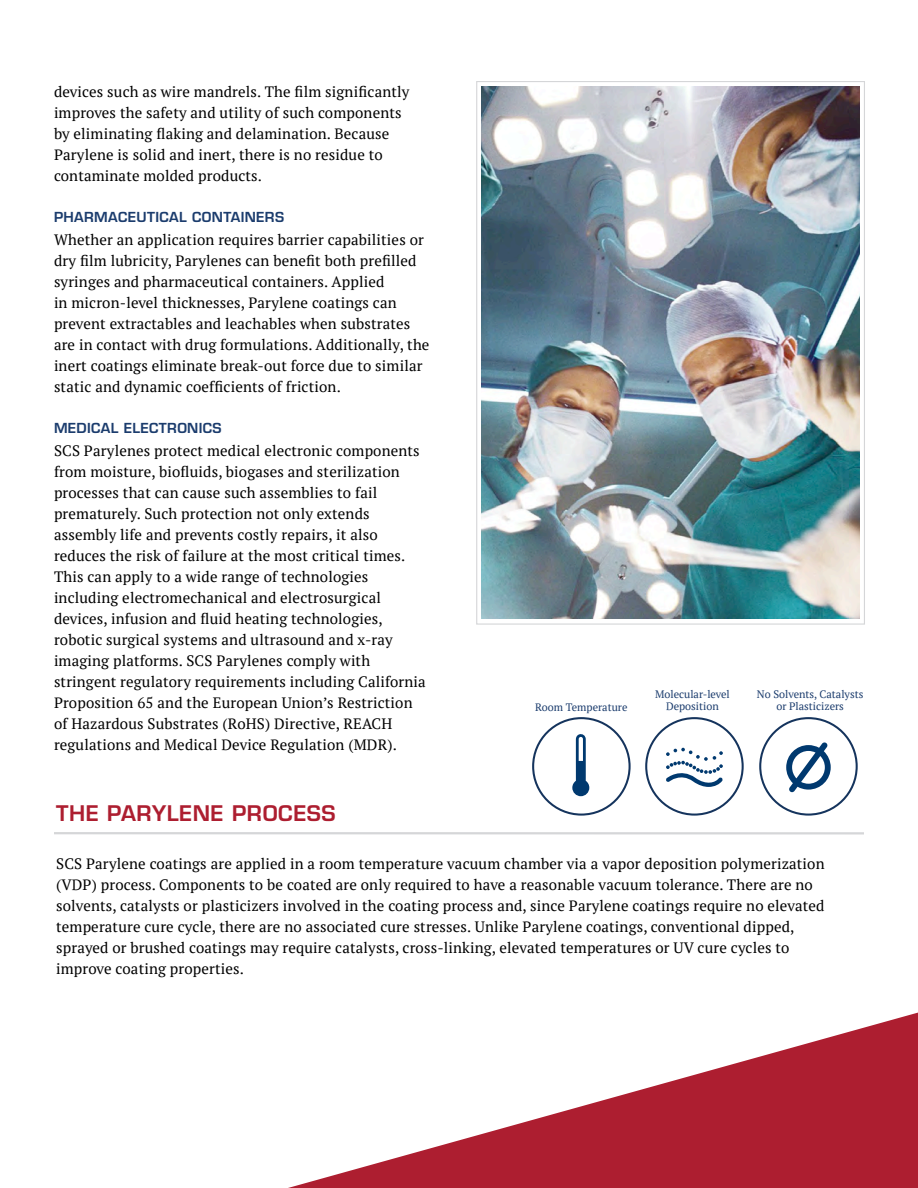
<style>
.page{position:relative;width:918px;height:1188px;background:#fff}
.page>*{position:absolute;margin:0;border:0;box-sizing:border-box;transform-origin:0 0}
.t1{font:600 21px "Eurostile LT Std";letter-spacing:.025em;color:#ad1e30}
.t2{font:15px/21px "PT Serif";letter-spacing:.01em;color:#000}
.t3{font:600 13.5px "Eurostile LT Std";letter-spacing:.025em;color:#1b3c6d}
.t4{font:10.8px/12px "PT Serif";color:#1b3c6d;text-align:center}
</style>
<div class="page">
<svg style="left:288px;top:1013px;width:630px;height:175px"></svg>
<img style="left:482px;top:87px;width:378px;height:532px">
<hr style="left:54px;top:832px;width:810px;height:2px;background:#d5d6d8">
<div style="left:645px;top:717px;width:99px;height:99px;border:2px solid #15345d;border-radius:50%"></div>
<div style="left:759px;top:717px;width:99px;height:99px;border:2px solid #15345d;border-radius:50%"></div>
<svg style="left:786px;top:742px;width:45px;height:50px"></svg>
<div style="left:532px;top:717px;width:99px;height:99px;border:2px solid #15345d;border-radius:50%"></div>
<svg style="left:572px;top:734px;width:17px;height:62px"></svg>
<svg style="left:666px;top:748px;width:57px;height:39px"></svg>
<p class="t2" style="left:54px;top:81px;width:357px">devices such as wire mandrels. The film significantly improves the safety and utility of such components by eliminating flaking and delamination. Because Parylene is solid and inert, there is no residue to contaminate molded products.</p>
<p class="t3" style="left:54px;top:208px;width:232px">PHARMACEUTICAL CONTAINERS</p>
<p class="t2" style="left:54px;top:229px;width:377px">Whether an application requires barrier capabilities or dry film lubricity, Parylenes can benefit both prefilled syringes and pharmaceutical containers. Applied<br>in micron-level thicknesses, Parylene coatings can prevent extractables and leachables when substrates are in contact with drug formulations. Additionally, the inert coatings eliminate break-out force due to similar static and dynamic coefficients of friction.</p>
<p class="t3" style="left:54px;top:420px;width:169px">MEDICAL ELECTRONICS</p>
<p class="t2" style="left:54px;top:440px;width:373px">SCS Parylenes protect medical electronic components from moisture, biofluids, biogases and sterilization processes that can cause such assemblies to fail prematurely. Such protection not only extends assembly life and prevents costly repairs, it also reduces the risk of failure at the most critical times.<br>This can apply to a wide range of technologies including electromechanical and electrosurgical devices, infusion and fluid heating technologies, robotic surgical systems and ultrasound and x-ray imaging platforms. SCS Parylenes comply with stringent regulatory requirements including California Proposition 65 and the European Union’s Restriction of Hazardous Substrates (RoHS) Directive, REACH regulations and Medical Device Regulation (MDR).</p>
<h1 class="t1" style="left:56px;top:800px;width:281px">THE PARYLENE PROCESS</h1>
<p class="t4" style="left:535px;top:701px;width:94px">Room Temperature</p>
<p class="t4" style="left:655px;top:688px;width:76px">Molecular-level<br>Deposition</p>
<p class="t4" style="left:757px;top:688px;width:108px">No Solvents, Catalysts or Plasticizers</p>
<p class="t2" style="left:56px;top:853px;width:770px">SCS Parylene coatings are applied in a room temperature vacuum chamber via a vapor deposition polymerization (VDP) process. Components to be coated are only required to have a reasonable vacuum tolerance. There are no solvents, catalysts or plasticizers involved in the coating process and, since Parylene coatings require no elevated temperature cure cycle, there are no associated cure stresses. Unlike Parylene coatings, conventional dipped, sprayed or brushed coatings may require catalysts, cross-linking, elevated temperatures or UV cure cycles to improve coating properties.</p>
</div>
